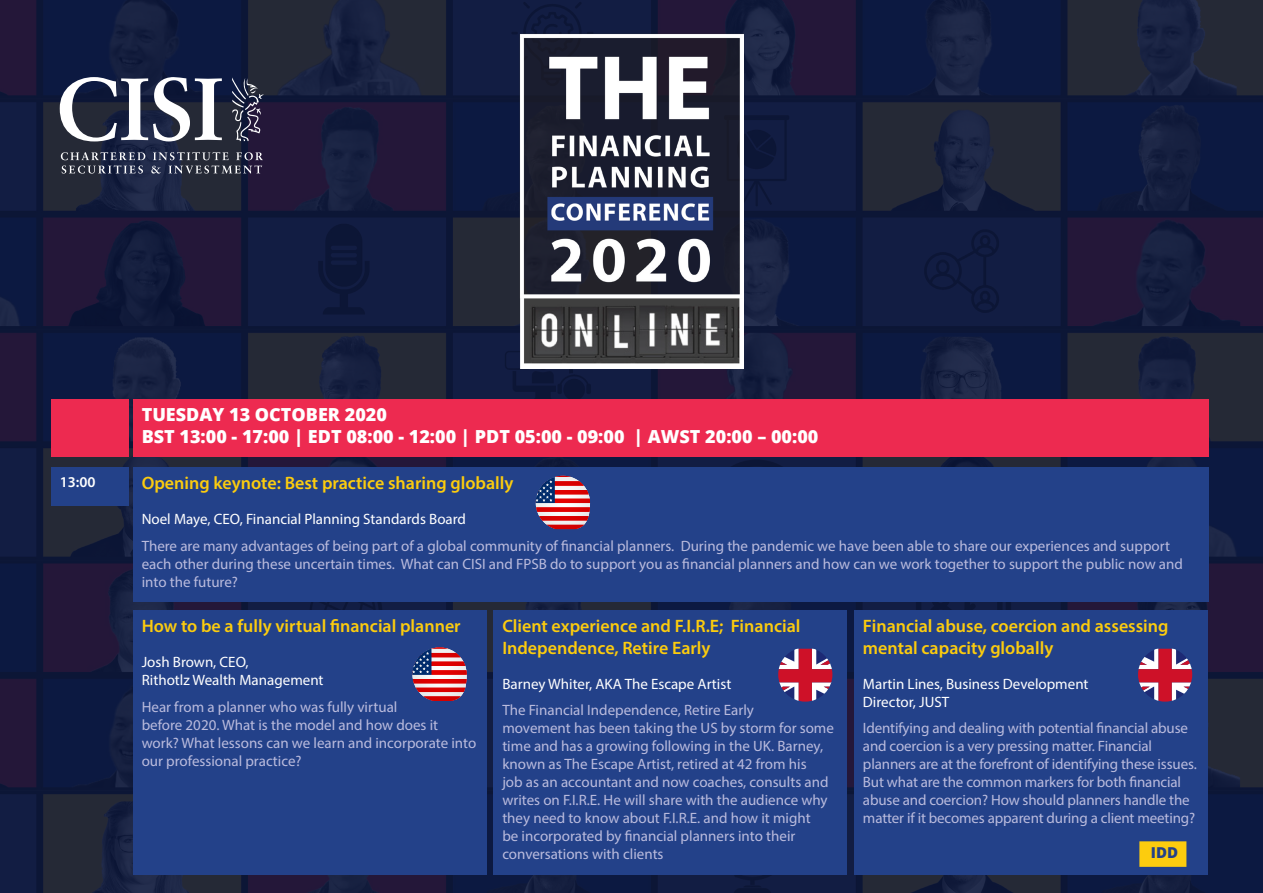
<style>
.page{position:relative;width:1263px;height:893px;background:#fff}
.page>*{position:absolute;margin:0;border:0;box-sizing:border-box;transform-origin:0 0}
.t1{font:600 18px/21.6px "Myriad Pro";color:#fccc0e}
.t2{font:800 18px "Open Sans";color:#fff}
.DETAIL{font:15px/18px "Myriad Pro";color:#babbdd}
.SPEAKER{font:15px/18px "Myriad Pro";color:#fff}
.t3{font:600 15px "Myriad Pro";color:#fff}
.IDD{font:800 15px "Open Sans";color:#234189}
</style>
<div class="page">
<div style="left:0;top:0;width:1263px;height:893px;background:linear-gradient(to right,#181d3e,#181f3f)"></div>
<div style="left:51px;top:399px;width:78px;height:58px;background:#ed2a50"></div>
<div style="left:133px;top:399px;width:1076px;height:58px;background:#ed2a50"></div>
<div style="left:51px;top:467px;width:78px;height:39px;background:#234189"></div>
<div style="left:133px;top:467px;width:1076px;height:135px;background:#234189"></div>
<img style="left:520px;top:33px;width:223px;height:335px">
<svg style="left:60px;top:77px;width:162px;height:64px"></svg>
<svg style="left:232px;top:78px;width:32px;height:63px;background:#414259"></svg>
<svg style="left:61px;top:152px;width:84px;height:22px;background:#4a5062"></svg>
<svg style="left:151px;top:152px;width:112px;height:22px;background:#484b5d"></svg>
<div style="left:133px;top:610px;width:353px;height:264px;background:#234189"></div>
<div style="left:494px;top:610px;width:353px;height:264px;background:#234189"></div>
<div style="left:854px;top:610px;width:354px;height:264px;background:#234189"></div>
<div style="left:1139px;top:841px;width:47px;height:26px;background:#fccc0e"></div>
<svg style="left:778px;top:648px;width:54px;height:54px"></svg>
<svg style="left:536px;top:476px;width:54px;height:53px"></svg>
<svg style="left:412px;top:647px;width:55px;height:54px"></svg>
<svg style="left:1138px;top:648px;width:54px;height:54px"></svg>
<p class="t2" style="left:142px;top:401px;width:247px">TUESDAY 13 OCTOBER 2020</p>
<p class="t2" style="left:142px;top:423px;width:678px">BST 13:00 - 17:00 | EDT 08:00 - 12:00 | PDT 05:00 - 09:00 | AWST 20:00 – 00:00</p>
<p class="t3" style="left:60px;top:472px;width:37px">13:00</p>
<p class="t1" style="left:142px;top:472px;width:373px">Opening keynote: Best practice sharing globally</p>
<p class="SPEAKER" style="left:142px;top:510px;width:326px">Noel Maye, CEO, Financial Planning Standards Board</p>
<p class="DETAIL" style="left:142px;top:537px;width:1043px">There are many advantages of being part of a global community of financial planners. During the pandemic we have been able to share our experiences and support each other during these uncertain times. What can CISI and FPSB do to support you as financial planners and how can we work together to support the public now and into the future?</p>
<p class="t1" style="left:142px;top:615px;width:320px">How to be a fully virtual financial planner</p>
<p class="SPEAKER" style="left:142px;top:653px;width:183px">Josh Brown, CEO,<br>Rithotlz Wealth Management</p>
<p class="DETAIL" style="left:142px;top:697px;width:336px">Hear from a planner who was fully virtual<br>before 2020. What is the model and how does it work? What lessons can we learn and incorporate into our professional practice?</p>
<p class="t1" style="left:502px;top:615px;width:300px">Client experience and F.I.R.E; Financial<br>Independence, Retire Early</p>
<p class="SPEAKER" style="left:502px;top:675px;width:230px">Barney Whiter, AKA The Escape Artist</p>
<p class="DETAIL" style="left:502px;top:701px;width:333px">The Financial Independence, Retire Early<br>movement has been taking the US by storm for some time and has a growing following in the UK. Barney, known as The Escape Artist, retired at 42 from his<br>job as an accountant and now coaches, consults and writes on F.I.R.E. He will share with the audience why they need to know about F.I.R.E. and how it might<br>be incorporated by financial planners into their conversations with clients</p>
<p class="t1" style="left:863px;top:615px;width:307px">Financial abuse, coercion and assessing mental capacity globally</p>
<p class="SPEAKER" style="left:863px;top:675px;width:227px">Martin Lines, Business Development<br>Director, JUST</p>
<p class="DETAIL" style="left:863px;top:719px;width:335px">Identifying and dealing with potential financial abuse and coercion is a very pressing matter. Financial planners are at the forefront of identifying these issues.<br>But what are the common markers for both financial abuse and coercion? How should planners handle the matter if it becomes apparent during a client meeting?</p>
<p class="IDD" style="left:1151px;top:841px;width:29px">IDD</p>
</div>
